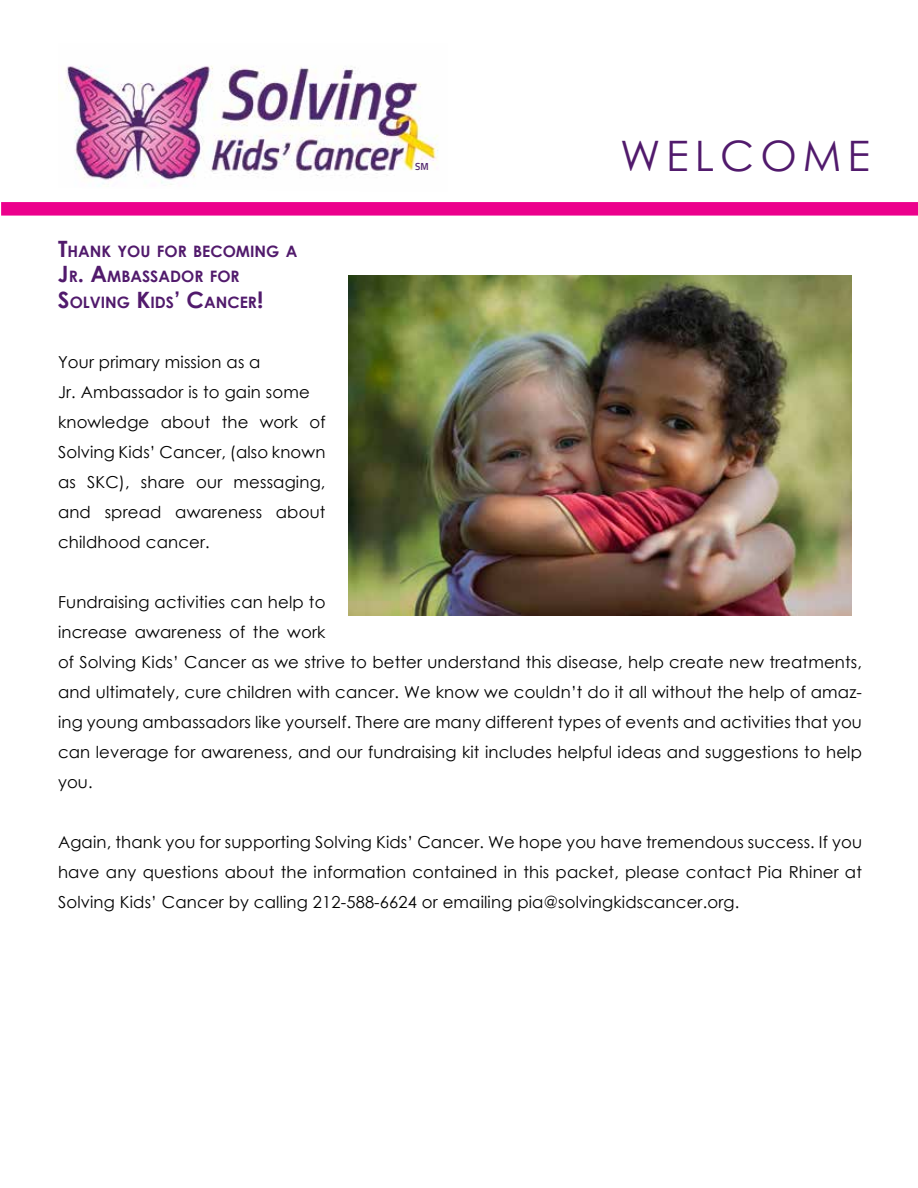
<style>
.page{position:relative;width:918px;height:1188px;background:#fff}
.page>*{position:absolute;margin:0;border:0;box-sizing:border-box;transform-origin:0 0}
.t1{font:42px "Century Gothic";letter-spacing:.145em;color:#511a6c}
.t2{font:16.5px/30px "Century Gothic";letter-spacing:.01em;color:#000}
.t3{font:700 15.75px/25.5px "Century Gothic";color:#511a6c}
.t4{font:600 10.2px "Titillium Web";color:#51286c;scale:.95 1}
.s1{font-size:22.5px}
</style>
<div class="page">
<div style="left:1px;top:202px;width:917px;height:14px;background:#ec008c"></div>
<img style="left:348px;top:275px;width:504px;height:341px">
<img style="left:64px;top:65px;width:374px;height:122px">
<p class="t3" style="left:58px;top:238px;width:241px"><span class="s1">T</span>HANK YOU FOR BECOMING A<br><span class="s1">J</span>R<span class="s1">. A</span>MBASSADOR FOR<br><span class="s1">S</span>OLVING <span class="s1">K</span>IDS<span class="s1">’ C</span>ANCER<span class="s1">!</span></p>
<p class="t2" style="left:58px;top:347px;width:269px">Your primary mission as a<br>Jr. Ambassador is to gain some knowledge about the work of<br>Solving Kids’ Cancer, (also known as SKC), share our messaging, and spread awareness about childhood cancer.</p>
<p class="t4" style="left:415px;top:159px;width:16px">SM</p>
<h1 class="t1" style="left:620px;top:126px;width:251px">WELCOME</h1>
<p class="t2" style="left:58px;top:587px;width:806px">Fundraising activities can help to<br>increase awareness of the work<br>of Solving Kids’ Cancer as we strive to better understand this disease, help create new treatments, and ultimately, cure children with cancer. We know we couldn’t do it all without the help of amaz&shy;ing young ambassadors like yourself. There are many different types of events and activities that you can leverage for awareness, and our fundraising kit includes helpful ideas and suggestions to help you.</p>
<p class="t2" style="left:58px;top:827px;width:806px;text-align:justify">Again, thank you for supporting Solving Kids’ Cancer. We hope you have tremendous success. If you have any questions about the information contained in this packet, please contact Pia Rhiner at Solving Kids’ Cancer by calling 212-588-6624 or emailing pia@solvingkidscancer.org.</p>
</div>
